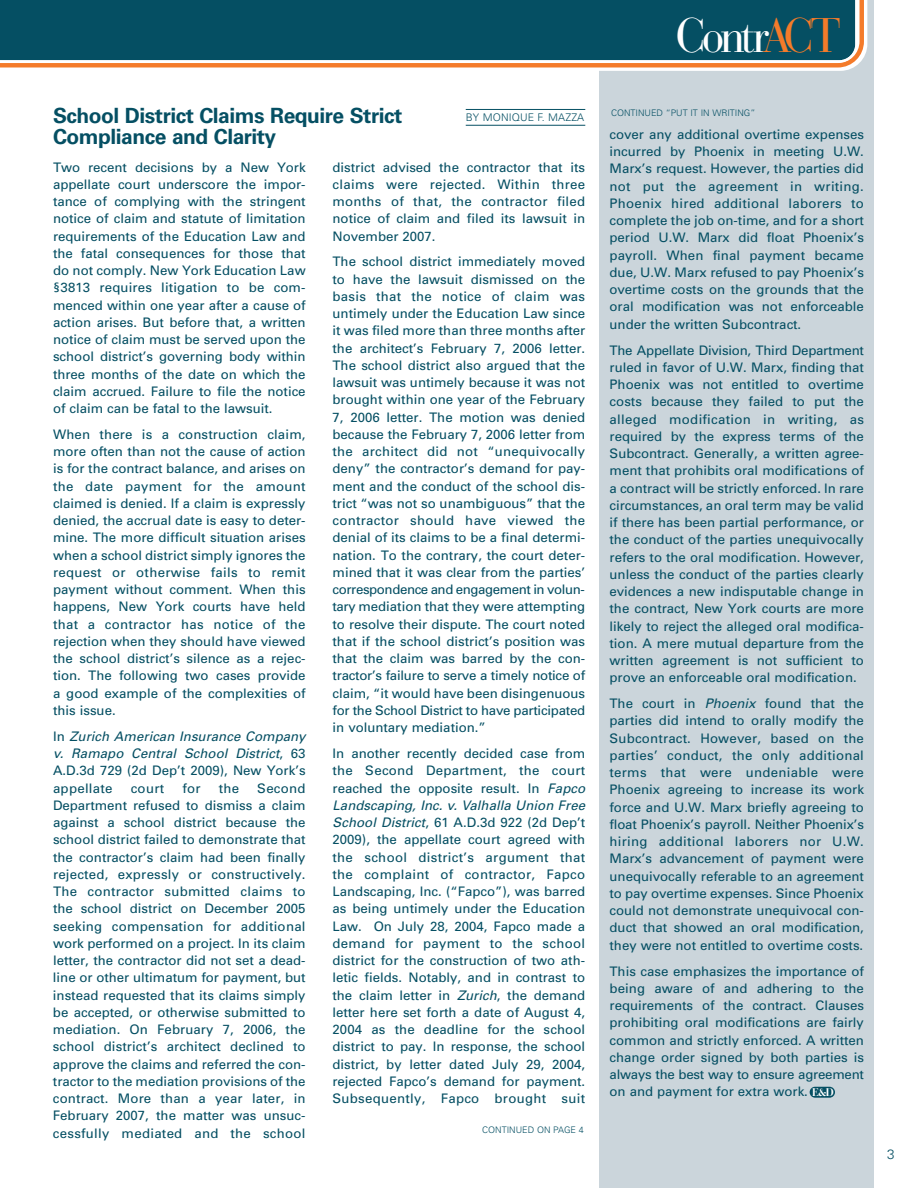
<style>
.page{position:relative;width:918px;height:1188px;background:#fff}
.page>*{position:absolute;margin:0;border:0;box-sizing:border-box;transform-origin:0 0}
.t1{font:51.3px "Bauer Bodoni BT";letter-spacing:-.065em;color:#fff;scale:.95 1}
.t2{font:700 21px/21px "Univers";letter-spacing:-.025em;color:#054f63}
.t3{font:300 13.5px "Univers";color:#054f63}
.t4{font:13.2px/17.2px "Univers";color:#054f63;text-align:justify}
.t5{font:italic 13.2px/17.2px "Univers";letter-spacing:.005em;color:#054f63;text-align:justify}
.t6{font:700 11.7px "Bauer Bodoni BT";color:#fff;scale:.95 1}
.t7{font:300 10.5px "Univers";letter-spacing:.01em;color:#054f63}
.t8{font:300 9px "Univers";color:#054f63}
.s1{font-style:normal}
.s2{font-style:italic}
.s3{color:#f47b2a}
</style>
<div class="page">
<div style="left:600px;top:0;width:274px;height:1188px;background:#cbd5db"></div>
<svg style="left:600px;top:0;width:267px;height:71px"></svg>
<svg style="left:0;top:0;width:864px;height:68px;background:#f48d47"></svg>
<div style="left:0;top:0;width:858px;height:63px;background:#054f63"></div>
<hr style="left:466px;top:109px;width:119px;height:1px;background:#054f63">
<hr style="left:466px;top:125px;width:119px;height:1px;background:#054f63">
<div style="left:810px;top:1087px;width:25px;height:11px;background:#054f63;border-radius:5px"></div>
<h2 class="t2" style="left:53px;top:107px;width:351px">School District Claims Require Strict<br>Compliance and Clarity</h2>
<p class="t7" style="left:466px;top:113px;width:120px">BY MONIQUE F. MAZZA</p>
<p class="t4" style="left:53px;top:158px;width:254px">Two recent decisions by a New York appellate court underscore the impor&shy;tance of complying with the stringent notice of claim and statute of limitation requirements of the Education Law and the fatal consequences for those that do not comply. New York Education Law §3813 requires litigation to be com&shy;menced within one year after a cause of action arises. But before that, a written notice of claim must be served upon the school district’s governing body within three months of the date on which the claim accrued. Failure to file the notice of claim can be fatal to the lawsuit.</p>
<p class="t4" style="left:53px;top:426px;width:254px">When there is a construction claim, more often than not the cause of action is for the contract balance, and arises on the date payment for the amount claimed is denied. If a claim is expressly denied, the accrual date is easy to deter&shy;mine. The more difficult situation arises when a school district simply ignores the request or otherwise fails to remit payment without comment. When this happens, New York courts have held that a contractor has notice of the rejection when they should have viewed the school district’s silence as a rejec&shy;tion. The following two cases provide a good example of the complexities of this issue.</p>
<p class="t5" style="left:53px;top:729px;width:254px"><span class="s1">In</span> Zurich American Insurance Company v. Ramapo Central School District<span class="s1">, 63<br>A.D.3d 729 (2d Dep’t 2009), New York’s appellate</span></p>
<p class="t4" style="left:53px;top:779px;width:254px;text-indent:204px">Second Department refused to dismiss a claim against a school district because the school district failed to demonstrate that the contractor’s claim had been finally rejected, expressly or constructively.<br>The contractor submitted claims to the school district on December 2005 seeking compensation for additional work performed on a project. In its claim letter, the contractor did not set a dead&shy;line or other ultimatum for payment, but instead requested that its claims simply be accepted, or otherwise submitted to mediation. On February 7, 2006, the school district’s architect declined to approve the claims and referred the con&shy;tractor to the mediation provisions of the contract. More than a year later, in February 2007, the matter was unsuc&shy;cessfully mediated and the school</p>
<p class="t4" style="left:131px;top:779px;width:35px">court</p>
<p class="t4" style="left:182px;top:779px;width:20px">for</p>
<p class="t4" style="left:219px;top:779px;width:22px">the</p>
<p class="t4" style="left:333px;top:158px;width:254px">district advised the contractor that its claims were rejected. Within three months of that, the contractor filed notice of claim and filed its lawsuit in November 2007.</p>
<p class="t4" style="left:333px;top:253px;width:254px">The school district immediately moved to have the lawsuit dismissed on the basis that the notice of claim was untimely under the Education Law since it was filed more than three months after the architect’s February 7, 2006 letter.<br>The school district also argued that the lawsuit was untimely because it was not brought within one year of the February 7, 2006 letter. The motion was denied because the February 7, 2006 letter from the architect did not “unequivocally deny” the contractor’s demand for pay&shy;ment and the conduct of the school dis&shy;trict “was not so unambiguous” that the contractor should have viewed the denial of its claims to be a final determi&shy;nation. To the contrary, the court deter&shy;mined that it was clear from the parties’ correspondence and engagement in volun&shy;tary mediation that they were attempting to resolve their dispute. The court noted that if the school district’s position was that the claim was barred by the con&shy;tractor’s failure to serve a timely notice of claim, “it would have been disingenuous for the School District to have participated in voluntary mediation.”</p>
<p class="t4" style="left:332px;top:745px;width:254px">In another recently decided case from the Second Department, the court reached the opposite result. In <span class="s2">Fapco Landscaping, Inc. v. Valhalla Union Free School District</span>, 61 A.D.3d 922 (2d Dep’t 2009), the appellate court agreed with the school district’s argument that the complaint of contractor, Fapco Landscaping, Inc. (“Fapco”), was barred as being untimely under the Education Law. On July 28, 2004, Fapco made a demand for payment to the school district for the construction of two ath&shy;letic fields. Notably, and in contrast to the claim letter in <span class="s2">Zurich</span>, the demand letter here set forth a date of August 4, 2004 as the deadline for the school district to pay. In response, the school district, by letter dated July 29, 2004, rejected Fapco’s demand for payment.<br>Subsequently, Fapco brought suit</p>
<p class="t8" style="left:482px;top:1127px;width:103px">CONTINUED ON PAGE 4</p>
<h1 class="t1" style="left:676px;top:17px;width:174px">Contr<span class="s3">ACT</span></h1>
<p class="t8" style="left:611px;top:109px;width:146px">CONTINUED “PUT IT IN WRITING”</p>
<p class="t4" style="left:610px;top:126px;width:256px">cover any additional overtime expenses incurred by Phoenix in meeting U.W.<br>Marx’s request. However, the parties did not put the agreement in writing.<br>Phoenix hired additional laborers to complete the job on-time, and for a short period U.W. Marx did float Phoenix’s payroll. When final payment became due, U.W. Marx refused to pay Phoenix’s overtime costs on the grounds that the oral modification was not enforceable under the written Subcontract.</p>
<p class="t4" style="left:610px;top:341px;width:256px">The Appellate Division, Third Department ruled in favor of U.W. Marx, finding that Phoenix was not entitled to overtime costs because they failed to put the alleged modification in writing, as required by the express terms of the Subcontract. Generally, a written agree&shy;ment that prohibits oral modifications of a contract will be strictly enforced. In rare circumstances, an oral term may be valid if there has been partial performance, or the conduct of the parties unequivocally refers to the oral modification. However, unless the conduct of the parties clearly evidences a new indisputable change in the contract, New York courts are more likely to reject the alleged oral modifica&shy;tion. A mere mutual departure from the written agreement is not sufficient to prove an enforceable oral modification.</p>
<p class="t4" style="left:610px;top:695px;width:256px">The court in <span class="s2">Phoenix</span> found that the parties did intend to orally modify the Subcontract. However, based on the parties’ conduct, the only additional terms that were undeniable were Phoenix agreeing to increase its work force and U.W. Marx briefly agreeing to float Phoenix’s payroll. Neither Phoenix’s hiring additional laborers nor U.W.<br>Marx’s advancement of payment were unequivocally referable to an agreement to pay overtime expenses. Since Phoenix could not demonstrate unequivocal con&shy;duct that showed an oral modification, they were not entitled to overtime costs.</p>
<p class="t4" style="left:610px;top:962px;width:256px">This case emphasizes the importance of being aware of and adhering to the requirements of the contract. Clauses prohibiting oral modifications are fairly common and strictly enforced. A written change order signed by both parties is always the best way to ensure agreement on and payment for extra work.</p>
<p class="t6" style="left:812px;top:1088px;width:24px">E&amp;D</p>
<p class="t3" style="left:887px;top:1149px;width:9px">3</p>
</div>
